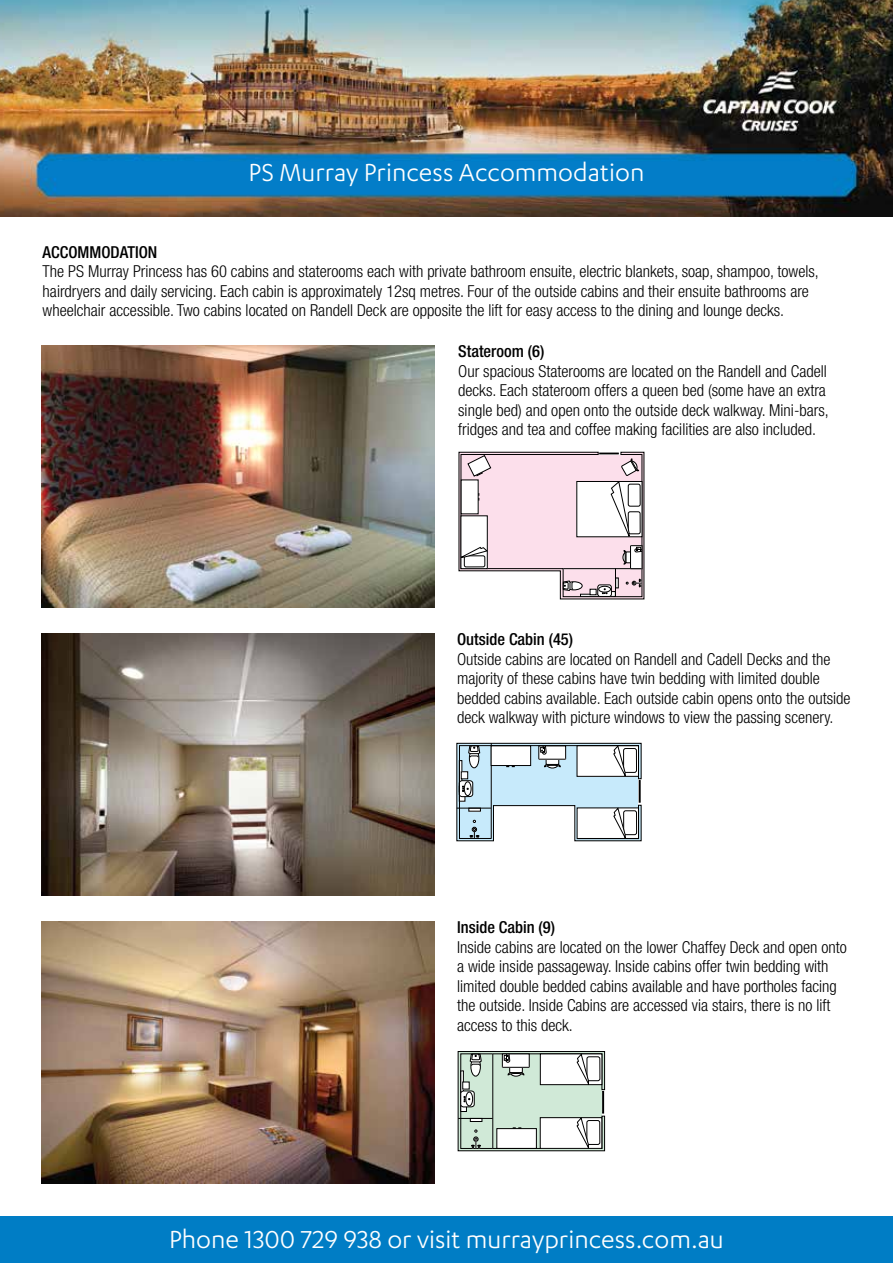
<style>
.page{position:relative;width:893px;height:1263px;background:#fff}
.page>*{position:absolute;margin:0;border:0;box-sizing:border-box;transform-origin:0 0}
.t1{font:28.5px "Karbon";color:#fff}
.t2{font:condensed 28.5px "Helvetica Neue LT Std";color:#fff}
.t3{font:300 condensed 16.5px/19.5px "Helvetica Neue LT Std";color:#000}
.t4{font:500 condensed 16.5px "Helvetica Neue LT Std";color:#000}
</style>
<div class="page">
<img style="left:0;top:0;width:893px;height:216px">
<div style="left:0;top:1216px;width:893px;height:47px;background:#007dc5"></div>
<img style="left:41px;top:345px;width:394px;height:263px">
<img style="left:41px;top:633px;width:394px;height:263px">
<img style="left:41px;top:921px;width:394px;height:263px">
<svg style="left:456px;top:743px;width:186px;height:98px"></svg>
<svg style="left:458px;top:452px;width:186px;height:147px"></svg>
<svg style="left:457px;top:1051px;width:148px;height:100px"></svg>
<h1 class="t1" style="left:249px;top:157px;width:397px">PS Murray Princess Accommodation</h1>
<p class="t4" style="left:43px;top:242px;width:116px">ACCOMMODATION</p>
<p class="t3" style="left:43px;top:261px;width:778px">The PS Murray Princess has 60 cabins and staterooms each with private bathroom ensuite, electric blankets, soap, shampoo, towels, hairdryers and daily servicing. Each cabin is approximately 12sq metres. Four of the outside cabins and their ensuite bathrooms are wheelchair accessible. Two cabins located on Randell Deck are opposite the lift for easy access to the dining and lounge decks.</p>
<p class="t4" style="left:458px;top:341px;width:88px">Stateroom (6)</p>
<p class="t3" style="left:458px;top:361px;width:372px">Our spacious Staterooms are located on the Randell and Cadell decks. Each stateroom offers a queen bed (some have an extra single bed) and open onto the outside deck walkway. Mini-bars, fridges and tea and coffee making facilities are also included.</p>
<p class="t4" style="left:457px;top:629px;width:118px">Outside Cabin (45)</p>
<p class="t3" style="left:457px;top:649px;width:395px">Outside cabins are located on Randell and Cadell Decks and the majority of these cabins have twin bedding with limited double bedded cabins available. Each outside cabin opens onto the outside deck walkway with picture windows to view the passing scenery.</p>
<p class="t4" style="left:457px;top:917px;width:99px">Inside Cabin (9)</p>
<p class="t3" style="left:457px;top:937px;width:391px">Inside cabins are located on the lower Chaffey Deck and open onto a wide inside passageway. Inside cabins offer twin bedding with limited double bedded cabins available and have portholes facing the outside. Inside Cabins are accessed via stairs, there is no lift access to this deck.</p>
<h1 class="t2" style="left:538px;top:1222px;width:311px">www.murrayprincess.com.au</h1>
<h1 class="t1" style="left:169px;top:1224px;width:556px">Phone 1300 729 938 or visit murrayprincess.com.au</h1>
</div>
